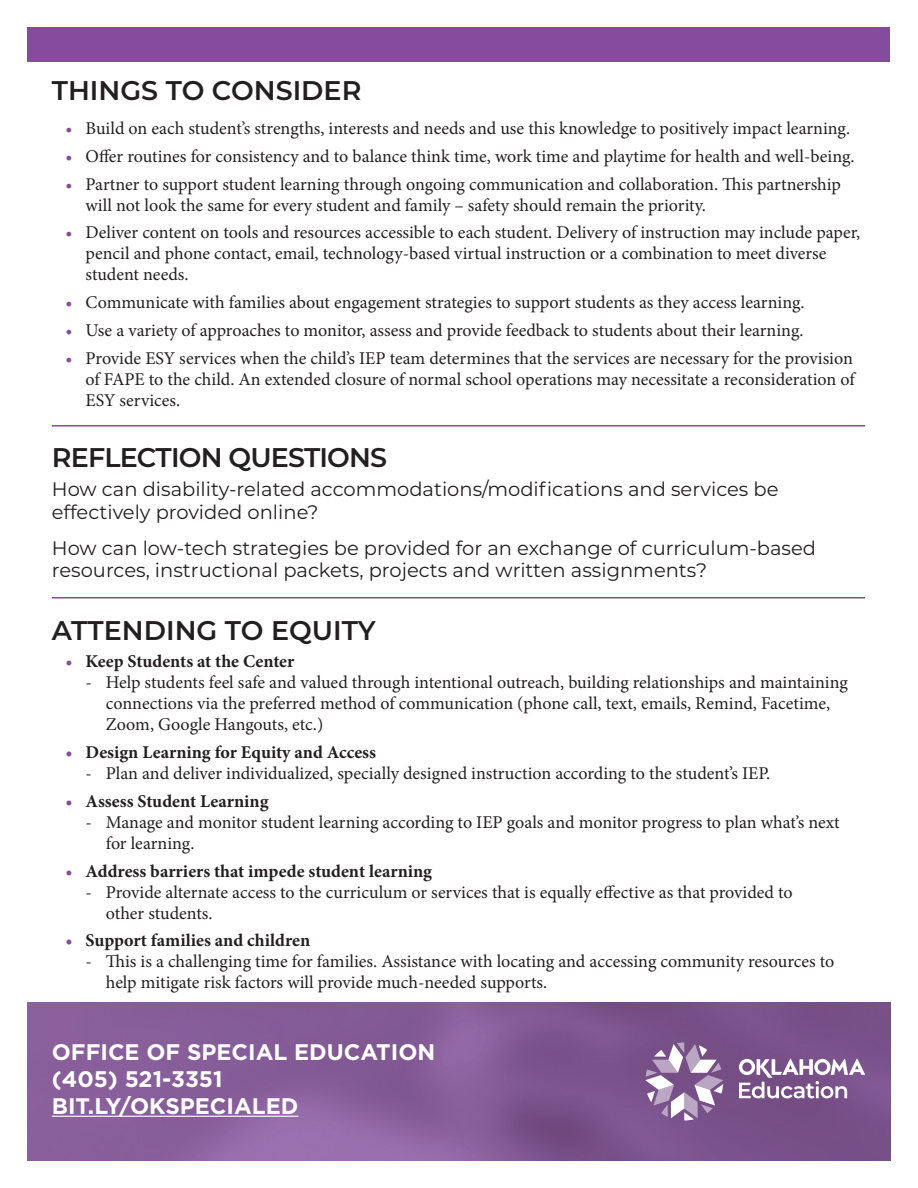
<style>
.page{position:relative;width:918px;height:1188px;background:#fff}
.page>*{position:absolute;margin:0;border:0;box-sizing:border-box;transform-origin:0 0}
.t1{font:600 27px "Montserrat";letter-spacing:-.005em;color:#231f20}
.t2{font:600 27px "Montserrat";letter-spacing:-.03em;color:#231f20}
.t3{font:700 22.5px "Gotham";color:#fff}
.Body{font:19.5px/22.5px "Montserrat";color:#231f20}
.t4{font:18px/21px "Minion Pro";color:#231f20}
.t5{font:700 18px "Minion Pro";color:#231f20}
.s1{color:#854b9d}
</style>
<div class="page">
<img style="left:27px;top:1002px;width:864px;height:159px">
<hr style="left:52px;top:1116px;width:246px;height:1px;background:#fff">
<div style="left:28px;top:27px;width:862px;height:35px;background:#854b9d"></div>
<hr style="left:52px;top:425px;width:813px;height:2px;background:#854b9d">
<hr style="left:52px;top:597px;width:813px;height:1px;background:#854b9d">
<svg style="left:645px;top:1042px;width:78px;height:79px"></svg>
<svg style="left:739px;top:1059px;width:126px;height:39px"></svg>
<p class="t1" style="left:52px;top:71px;width:311px">THINGS TO CONSIDER</p>
<p class="t4" style="left:65px;top:118px;width:786px"><span class="s1">•</span> Build on each student’s strengths, interests and needs and use this knowledge to positively impact learning.</p>
<p class="t4" style="left:65px;top:146px;width:791px"><span class="s1">•</span> Offer routines for consistency and to balance think time, work time and playtime for health and well-being.</p>
<p class="t4" style="left:86px;top:173px;width:757px;text-indent:-20px"><span class="s1">•</span> Partner to support student learning through ongoing communication and collaboration. This partnership will not look the same for every student and family – safety should remain the priority.</p>
<p class="t4" style="left:86px;top:222px;width:776px;text-indent:-20px"><span class="s1">•</span> Deliver content on tools and resources accessible to each student. Delivery of instruction may include paper, pencil and phone contact, email, technology-based virtual instruction or a combination to meet diverse student needs.</p>
<p class="t4" style="left:65px;top:292px;width:741px"><span class="s1">•</span> Communicate with families about engagement strategies to support students as they access learning.</p>
<p class="t4" style="left:65px;top:320px;width:740px"><span class="s1">•</span> Use a variety of approaches to monitor, assess and provide feedback to students about their learning.</p>
<p class="t4" style="left:86px;top:347px;width:771px;text-align:justify;text-indent:-20px"><span class="s1">•</span> Provide ESY services when the child’s IEP team determines that the services are necessary for the provision of FAPE to the child. An extended closure of normal school operations may necessitate a reconsideration of ESY services.</p>
<p class="t2" style="left:52px;top:438px;width:337px">REFLECTION QUESTIONS</p>
<p class="Body" style="left:52px;top:477px;width:728px">How can disability-related accommodations/modifications and services be effectively provided online?</p>
<p class="Body" style="left:52px;top:536px;width:766px">How can low-tech strategies be provided for an exchange of curriculum-based resources, instructional packets, projects and written assignments?</p>
<p class="t1" style="left:52px;top:611px;width:325px">ATTENDING TO EQUITY</p>
<p class="t5" style="left:65px;top:649px;width:230px"><span class="s1">•</span> Keep Students at the Center</p>
<p class="t4" style="left:106px;top:672px;width:744px;text-indent:-20px">- Help students feel safe and valued through intentional outreach, building relationships and maintaining connections via the preferred method of communication (phone call, text, emails, Remind, Facetime,<br>Zoom, Google Hangouts, etc.)</p>
<p class="t5" style="left:65px;top:740px;width:312px"><span class="s1">•</span> Design Learning for Equity and Access</p>
<p class="t4" style="left:86px;top:763px;width:686px">- Plan and deliver individualized, specially designed instruction according to the student’s IEP.</p>
<p class="t5" style="left:65px;top:788px;width:205px"><span class="s1">•</span> Assess Student Learning</p>
<p class="t4" style="left:106px;top:812px;width:735px;text-indent:-20px">- Manage and monitor student learning according to IEP goals and monitor progress to plan what’s next for learning.</p>
<p class="t5" style="left:65px;top:858px;width:368px"><span class="s1">•</span> Address barriers that impede student learning</p>
<p class="t4" style="left:106px;top:881px;width:688px;text-indent:-20px">- Provide alternate access to the curriculum or services that is equally effective as that provided to other students.</p>
<p class="t5" style="left:65px;top:928px;width:246px"><span class="s1">•</span> Support families and children</p>
<p class="t4" style="left:106px;top:951px;width:730px;text-indent:-20px">- This is a challenging time for families. Assistance with locating and accessing community resources to help mitigate risk factors will provide much-needed supports.</p>
<p class="t3" style="left:52px;top:1037px;width:385px">OFFICE OF SPECIAL EDUCATION</p>
<p class="t3" style="left:52px;top:1064px;width:172px">(405) 521-3351</p>
<p class="t3" style="left:52px;top:1091px;width:248px">BIT.LY/OKSPECIALED</p>
</div>
